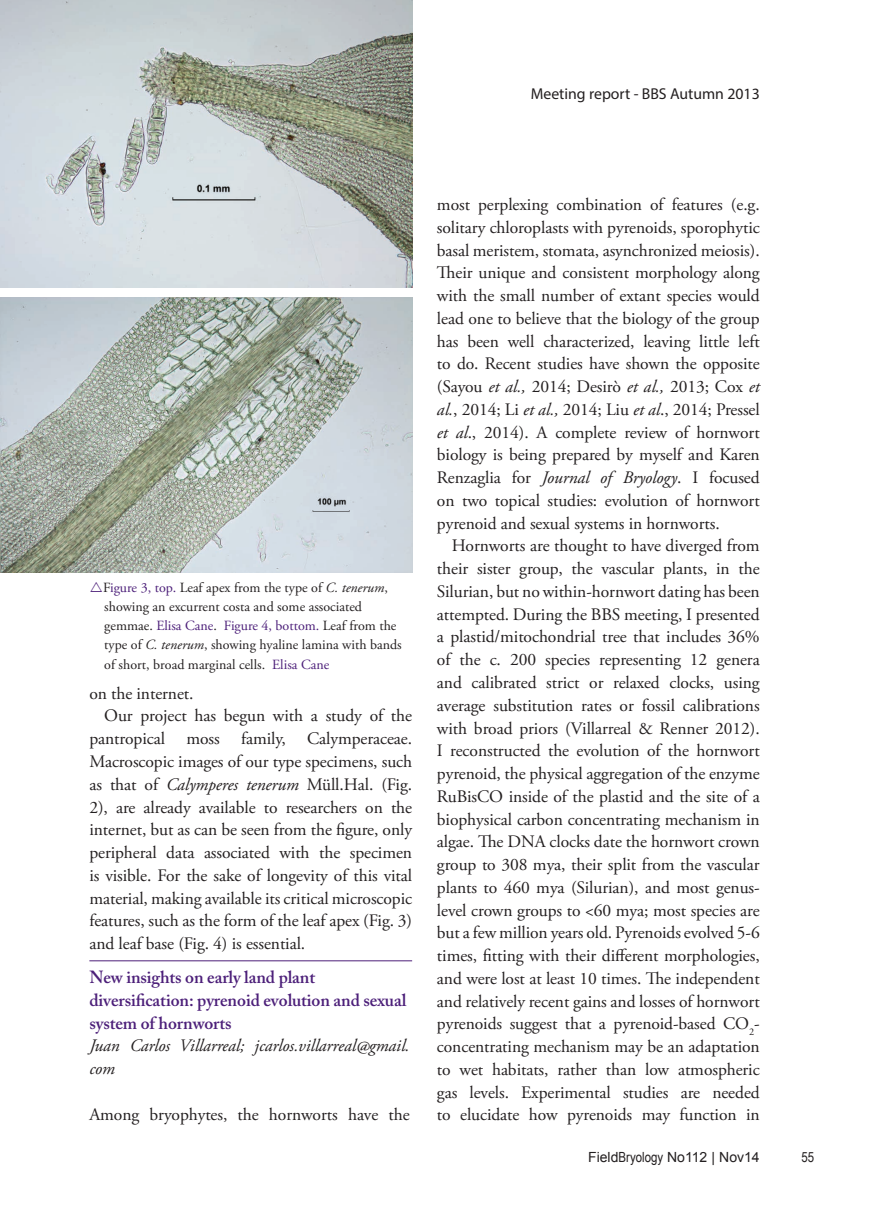
<style>
.page{position:relative;width:869px;height:1216px;background:#fff}
.page>*{position:absolute;margin:0;border:0;box-sizing:border-box;transform-origin:0 0}
.Article_Text{font:17.5px/22.8px "Adobe Garamond Pro";letter-spacing:-.005em;color:#231f20;text-align:justify}
.Article_Subhead{font:600 17.5px/22.8px "Adobe Caslon Pro";letter-spacing:-.005em;color:#4c1f79}
.Article_Text-2{font:italic 17.5px/22.8px "Adobe Garamond Pro";letter-spacing:-.005em;color:#231f20}
.Running_head_L{font:15.75px "Myriad Pro";color:#231f20}
.Figure_Legend{font:14px/19.2px "Adobe Garamond Pro";color:#231f20}
.t1{font:14px "Arial";color:#231f20}
.t2{font:14px "Arial Narrow";color:#231f20}
.s1{color:#4c1f79}
.s2{font-style:italic}
.s3{font-family:"Arial Narrow"}
</style>
<div class="page">
<img style="left:0;top:0;width:412px;height:287px">
<img style="left:0;top:298px;width:412px;height:274px">
<hr style="left:89px;top:960px;width:323px;height:1px;background:#4c1f79">
<p class="Running_head_L" style="left:530px;top:84px;width:230px">Meeting report - BBS Autumn 2013</p>
<p class="Figure_Legend" style="left:103px;top:578px;width:300px">F<span class="s1">igure 3, top.</span> Leaf apex from the type of <span class="s2">C. tenerum</span>, showing an excurrent costa and some associated gemmae. <span class="s1">Elisa Cane</span>. <span class="s1">Figure 4, bottom.</span> Leaf from the type of <span class="s2">C. tenerum</span>, showing hyaline lamina with bands of short, broad marginal cells. <span class="s1">Elisa Cane</span></p>
<p class="Article_Text" style="left:89px;top:682px;width:106px">on the internet.</p>
<p class="Article_Text" style="left:89px;top:705px;width:324px;text-indent:15px">Our project has begun with a study of the pantropical moss family, Calymperaceae.<br>Macroscopic images of our type specimens, such as that of <span class="s2">Calymperes tenerum</span> Müll.Hal. (Fig.<br>2), are already available to researchers on the internet, but as can be seen from the figure, only peripheral data associated with the specimen is visible. For the sake of longevity of this vital material, making available its critical microscopic features, such as the form of the leaf apex (Fig. 3) and leaf base (Fig. 4) is essential.</p>
<p class="Article_Subhead" style="left:89px;top:965px;width:318px">New insights on early land plant diversification: pyrenoid evolution and sexual system of hornworts</p>
<p class="Article_Text-2" style="left:89px;top:1034px;width:321px">Juan Carlos Villarreal; jcarlos.villarreal@gmail. com</p>
<p class="Article_Text" style="left:89px;top:1103px;width:321px">Among bryophytes, the hornworts have the</p>
<p class="Article_Text" style="left:437px;top:194px;width:324px">most perplexing combination of features (e.g. solitary chloroplasts with pyrenoids, sporophytic basal meristem, stomata, asynchronized meiosis).<br>Their unique and consistent morphology along with the small number of extant species would lead one to believe that the biology of the group has been well characterized, leaving little left to do. Recent studies have shown the opposite (Sayou <span class="s2">et al.,</span> 2014; Desirò <span class="s2">et al.,</span> 2013; Cox <span class="s2">et al.</span>, 2014; Li <span class="s2">et al.,</span> 2014; Liu <span class="s2">et al</span>., 2014; Pressel <span class="s2">et al</span>., 2014). A complete review of hornwort biology is being prepared by myself and Karen Renzaglia for <span class="s2">Journal of Bryology</span>. I focused on two topical studies: evolution of hornwort pyrenoid and sexual systems in hornworts.</p>
<p class="Article_Text" style="left:437px;top:535px;width:324px;text-indent:15px">Hornworts are thought to have diverged from their sister group, the vascular plants, in the Silurian, but no within-hornwort dating has been attempted. During the BBS meeting, I presented a plastid/mitochondrial tree that includes 36% of the c. 200 species representing 12 genera and calibrated strict or relaxed clocks, using average substitution rates or fossil calibrations with broad priors (Villarreal &amp; Renner 2012).<br>I reconstructed the evolution of the hornwort pyrenoid, the physical aggregation of the enzyme RuBisCO inside of the plastid and the site of a biophysical carbon concentrating mechanism in algae. The DNA clocks date the hornwort crown group to 308 mya, their split from the vascular plants to 460 mya (Silurian), and most genus&shy;level crown groups to &lt;60 mya; most species are but a few million years old. Pyrenoids evolved 5-6 times, fitting with their different morphologies, and were lost at least 10 times. The independent and relatively recent gains and losses of hornwort pyrenoids suggest that a pyrenoid-based CO<sub>2</sub>- concentrating mechanism may be an adaptation to wet habitats, rather than low atmospheric gas levels. Experimental studies are needed to elucidate how pyrenoids may function in</p>
<p class="t1" style="left:588px;top:1147px;width:173px">Field<span class="s3">Bryology</span> No112 | Nov14</p>
<p class="t2" style="left:801px;top:1146px;width:14px">55</p>
</div>
